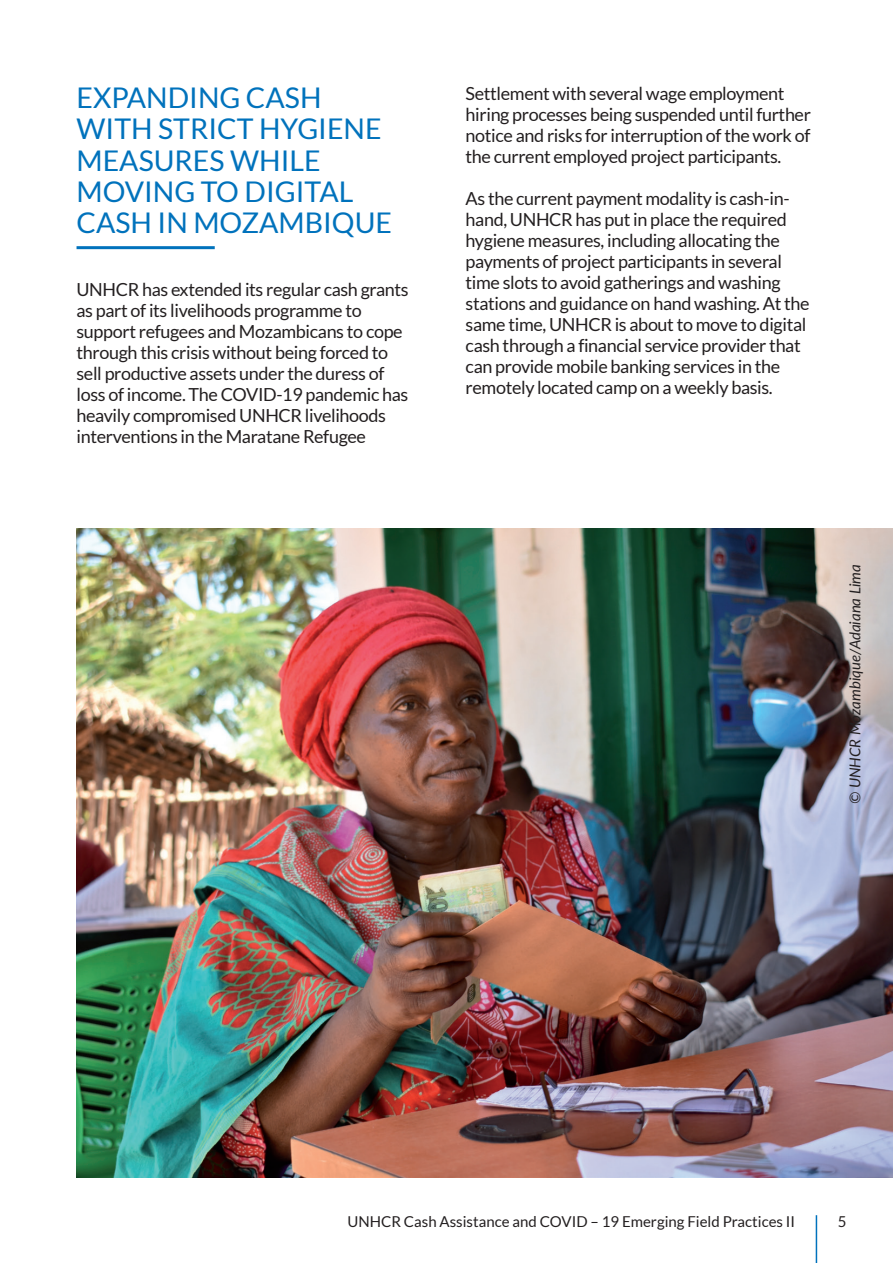
<style>
.page{position:relative;width:893px;height:1263px;background:#fff}
.page>*{position:absolute;margin:0;border:0;box-sizing:border-box;transform-origin:0 0}
.t1{font:28.5px/31.3px "Lato";color:#0072bc}
.t2{font:18px/21px "Lato";letter-spacing:-.02em;color:#231f20}
.t3{font:15px "Lato";color:#231f20}
.t4{font:italic 15px "Lato";color:#231f20}
</style>
<div class="page">
<hr style="left:816px;top:1215px;width:1px;height:48px;background:#0072bc">
<hr style="left:77px;top:246px;width:138px;height:3px;background:#0072bc">
<img style="left:77px;top:529px;width:816px;height:649px">
<h1 class="t1" style="left:77px;top:82px;width:317px">EXPANDING CASH<br>WITH STRICT HYGIENE<br>MEASURES WHILE<br>MOVING TO DIGITAL<br>CASH IN MOZAMBIQUE</h1>
<p class="t2" style="left:77px;top:279px;width:334px">UNHCR has extended its regular cash grants as part of its livelihoods programme to support refugees and Mozambicans to cope through this crisis without being forced to sell productive assets under the duress of loss of income. The COVID-19 pandemic has heavily compromised UNHCR livelihoods interventions in the Maratane Refugee</p>
<p class="t2" style="left:466px;top:82px;width:347px">Settlement with several wage employment hiring processes being suspended until further notice and risks for interruption of the work of the current employed project participants.</p>
<p class="t2" style="left:466px;top:187px;width:346px">As the current payment modality is cash-in&shy;hand, UNHCR has put in place the required hygiene measures, including allocating the payments of project participants in several time slots to avoid gatherings and washing stations and guidance on hand washing. At the same time, UNHCR is about to move to digital cash through a financial service provider that can provide mobile banking services in the remotely located camp on a weekly basis.</p>
<p class="t4" style="left:844px;top:804px;width:242px;rotate:-90deg">© UNHCR Mozambique/Adaiana Lima</p>
<p class="t3" style="left:347px;top:1213px;width:449px">UNHCR Cash Assistance and COVID – 19 Emerging Field Practices II</p>
<p class="t3" style="left:838px;top:1213px;width:10px">5</p>
</div>
